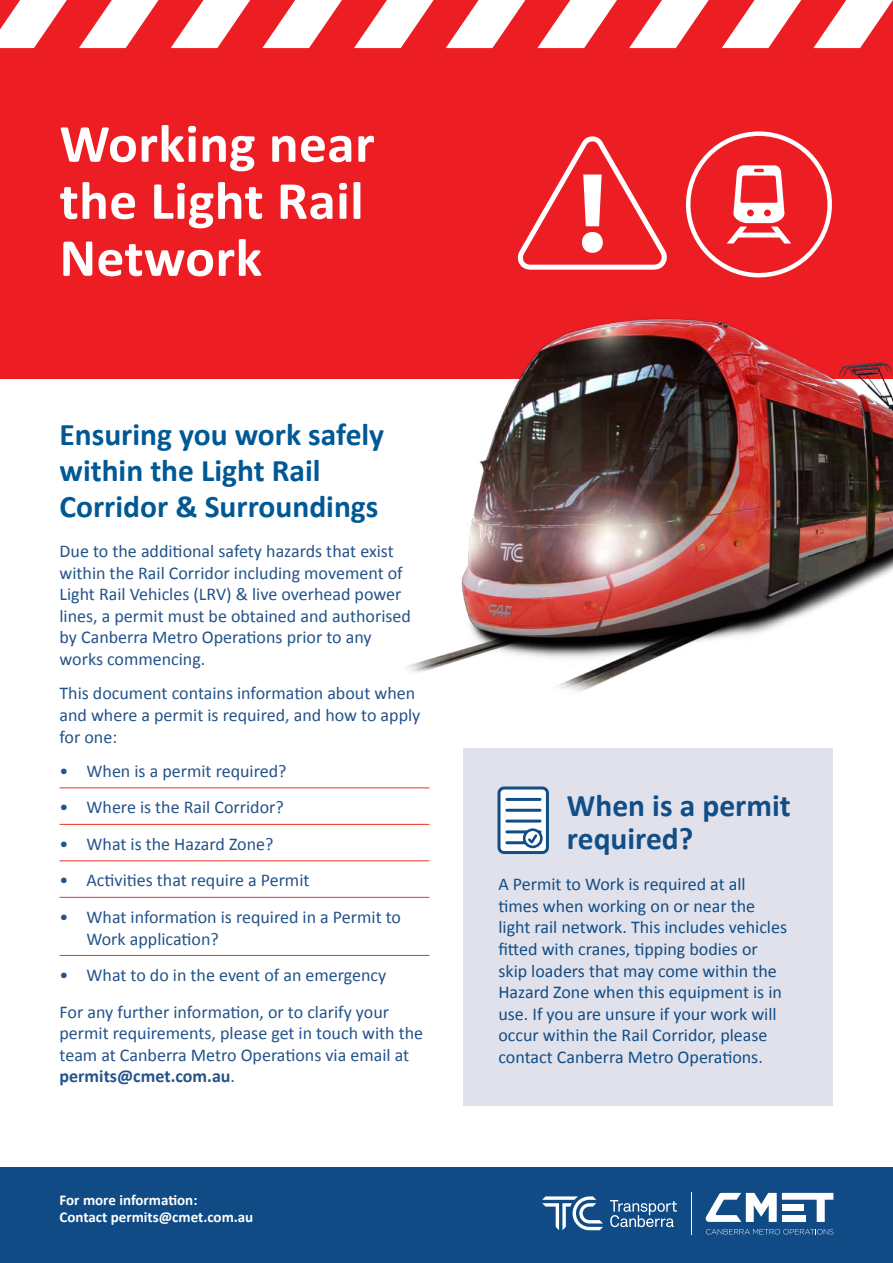
<style>
.page{position:relative;width:893px;height:1263px;background:#fff}
.page>*{position:absolute;margin:0;border:0;box-sizing:border-box;transform-origin:0 0}
.t1{font:700 54px/57px "Calibri";letter-spacing:.005em;color:#fff}
.t2{font:700 31.5px/36px "Calibri";color:#005894}
.t3{font:700 31.5px/33px "Calibri";color:#114e87}
.t4{font:18px/21.6px "Calibri";color:#23538a}
.t5{font:18px/21.6px "Calibri";color:#114e87}
.t6{font:700 15px/16.5px "Calibri";color:#fff}
.s1{font-weight:700}
</style>
<div class="page">
<hr style="left:60px;top:788px;width:369px;height:1px;background:#ee3124">
<hr style="left:60px;top:824px;width:369px;height:1px;background:#ee3124">
<hr style="left:60px;top:860px;width:369px;height:1px;background:#ee3124">
<hr style="left:60px;top:897px;width:369px;height:1px;background:#ee3124">
<hr style="left:60px;top:955px;width:369px;height:1px;background:#ee3124">
<div style="left:0;top:0;width:893px;height:378px;background:#ed1d24"></div>
<img style="left:403px;top:318px;width:490px;height:375px">
<div style="left:463px;top:748px;width:370px;height:358px;background:#e0e1ea"></div>
<div style="left:499px;top:788px;width:48px;height:64px;background:#fff;border-radius:5px"></div>
<div style="left:497px;top:786px;width:52px;height:68px;border:3px solid #114e87;border-radius:5px"></div>
<hr style="left:507px;top:798px;width:33px;height:3px;background:#114e87">
<hr style="left:507px;top:809px;width:33px;height:3px;background:#114e87">
<hr style="left:507px;top:819px;width:33px;height:3px;background:#114e87">
<hr style="left:507px;top:830px;width:33px;height:3px;background:#114e87">
<hr style="left:507px;top:841px;width:33px;height:3px;background:#114e87">
<div style="left:523px;top:828px;width:20px;height:20px;border:3px solid #114e87;border-radius:50%"></div>
<svg style="left:526px;top:832px;width:14px;height:14px"></svg>
<svg style="left:686px;top:131px;width:146px;height:147px"></svg>
<svg style="left:517px;top:136px;width:150px;height:134px"></svg>
<div style="left:0;top:1168px;width:893px;height:95px;background:#104b86"></div>
<hr style="left:691px;top:1192px;width:1px;height:43px;background:#fff">
<svg style="left:610px;top:1200px;width:67px;height:27px"></svg>
<svg style="left:542px;top:1196px;width:61px;height:34px"></svg>
<svg style="left:706px;top:1229px;width:127px;height:5px"></svg>
<svg style="left:706px;top:1193px;width:127px;height:29px"></svg>
<svg style="left:0;top:0;width:893px;height:49px"></svg>
<h1 class="t1" style="left:60px;top:113px;width:317px">Working near the Light Rail<br>Network</h1>
<h2 class="t2" style="left:60px;top:415px;width:326px">Ensuring you work safely within the Light Rail<br>Corridor &amp; Surroundings</h2>
<p class="t4" style="left:60px;top:539px;width:353px">Due to the additional safety hazards that exist within the Rail Corridor including movement of Light Rail Vehicles (LRV) &amp; live overhead power lines, a permit must be obtained and authorised by Canberra Metro Operations prior to any works commencing.</p>
<p class="t4" style="left:60px;top:682px;width:362px">This document contains information about when and where a permit is required, and how to apply for one:</p>
<p class="t4" style="left:60px;top:759px;width:229px">• When is a permit required?</p>
<p class="t4" style="left:60px;top:796px;width:226px">• Where is the Rail Corridor?</p>
<p class="t4" style="left:60px;top:832px;width:216px">• What is the Hazard Zone?</p>
<p class="t4" style="left:60px;top:869px;width:251px">• Activities that require a Permit</p>
<p class="t4" style="left:87px;top:905px;width:316px;text-indent:-27px">• What information is required in a Permit to<br>Work application?</p>
<p class="t4" style="left:60px;top:956px;width:331px;line-height:36.5px">• What to do in the event of an emergency<br>For any further information, or to clarify your</p>
<p class="t4" style="left:60px;top:1021px;width:365px">permit requirements, please get in touch with the team at Canberra Metro Operations via email at <span class="s1">permits@cmet.com.au</span>.</p>
<p class="t6" style="left:60px;top:1191px;width:195px">For more information:<br>Contact permits@cmet.com.au</p>
<h2 class="t3" style="left:567px;top:787px;width:225px">When is a permit required?</h2>
<p class="t5" style="left:498px;top:872px;width:290px">A Permit to Work is required at all times when working on or near the light rail network. This includes vehicles fitted with cranes, tipping bodies or skip loaders that may come within the Hazard Zone when this equipment is in use. If you are unsure if your work will occur within the Rail Corridor, please contact Canberra Metro Operations.</p>
</div>
